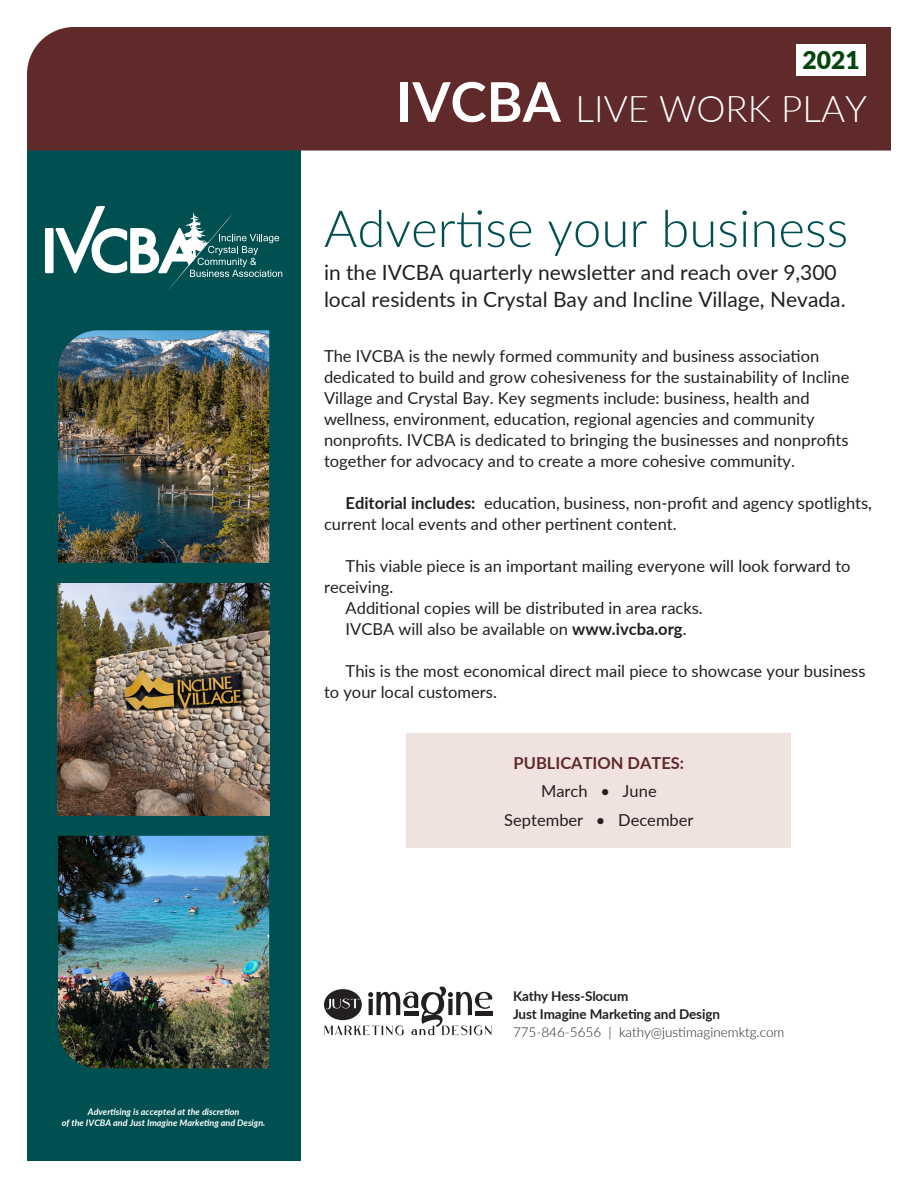
<style>
.page{position:relative;width:918px;height:1188px;background:#fff}
.page>*{position:absolute;margin:0;border:0;box-sizing:border-box;transform-origin:0 0}
.t1{font:300 51px "Lato";color:#004f51}
.t2{font:300 36.75px "Lato";color:#fff}
.t3{font:900 24.6px "Lato";color:#04450c}
.t4{font:21px/27px "Lato";color:#231f20}
.t5{font:16.5px/21px "Lato";color:#231f20}
.t6{font:700 16.5px "Lato";color:#60292a}
.t7{font:700 13.5px "Lato";letter-spacing:-.01em;color:#231f20}
.t8{font:300 13.5px "Lato";color:#231f20}
.t9{font:italic 700 9px/10.8px "Lato";color:#fff;text-align:center}
.s1{font-weight:700;font-size:54.75px}
.s2{font-weight:700}
</style>
<div class="page">
<div style="left:27px;top:151px;width:273px;height:1010px;background:#004f51"></div>
<img style="left:58px;top:330px;width:211px;height:233px">
<div style="left:27px;top:27px;width:864px;height:124px;background:#60292a"></div>
<img style="left:58px;top:583px;width:211px;height:233px">
<img style="left:58px;top:836px;width:211px;height:232px">
<div style="left:796px;top:44px;width:70px;height:31px;background:#fff"></div>
<svg style="left:45px;top:206px;width:237px;height:83px"></svg>
<div style="left:407px;top:733px;width:384px;height:114px;background:#efe2df"></div>
<svg style="left:324px;top:987px;width:168px;height:48px"></svg>
<h3 class="t3" style="left:803px;top:41px;width:59px">2021</h3>
<h2 class="t2" style="left:396px;top:83px;width:472px"><span class="s1">IVCBA</span> LIVE WORK PLAY</h2>
<p class="t1" style="left:324px;top:193px;width:526px">Advertise your business</p>
<p class="t4" style="left:324px;top:258px;width:523px">in the IVCBA quarterly newsletter and reach over 9,300 local residents in Crystal Bay and Incline Village, Nevada.</p>
<p class="t5" style="left:324px;top:345px;width:527px">The IVCBA is the newly formed community and business association dedicated to build and grow cohesiveness for the sustainability of Incline Village and Crystal Bay. Key segments include: business, health and wellness, environment, education, regional agencies and community nonprofits. IVCBA is dedicated to bringing the businesses and nonprofits together for advocacy and to create a more cohesive community.</p>
<p class="t5" style="left:324px;top:492px;width:550px;text-indent:22px"><span class="s2">Editorial includes:</span> education, business, non-profit and agency spotlights, current local events and other pertinent content.</p>
<p class="t5" style="left:324px;top:555px;width:528px;text-indent:22px">This viable piece is an important mailing everyone will look forward to receiving.</p>
<p class="t5" style="left:346px;top:597px;width:359px">Additional copies will be distributed in area racks.</p>
<p class="t5" style="left:346px;top:618px;width:343px">IVCBA will also be available on <span class="s2">www.ivcba.org</span>.</p>
<p class="t5" style="left:324px;top:660px;width:543px;text-indent:22px">This is the most economical direct mail piece to showcase your business to your local customers.</p>
<p class="t6" style="left:514px;top:751px;width:172px">PUBLICATION DATES:</p>
<p class="t5" style="left:541px;top:780px;width:117px">March • June</p>
<p class="t5" style="left:504px;top:809px;width:191px">September • December</p>
<p class="t9" style="left:62px;top:1106px;width:205px">Advertising is accepted at the discretion<br>of the IVCBA and Just Imagine Marketing and Design.</p>
<p class="t7" style="left:513px;top:987px;width:117px">Kathy Hess-Slocum</p>
<p class="t7" style="left:513px;top:1005px;width:208px">Just Imagine Marketing and Design</p>
<p class="t8" style="left:513px;top:1023px;width:273px">775-846-5656 | kathy@justimaginemktg.com</p>
</div>
